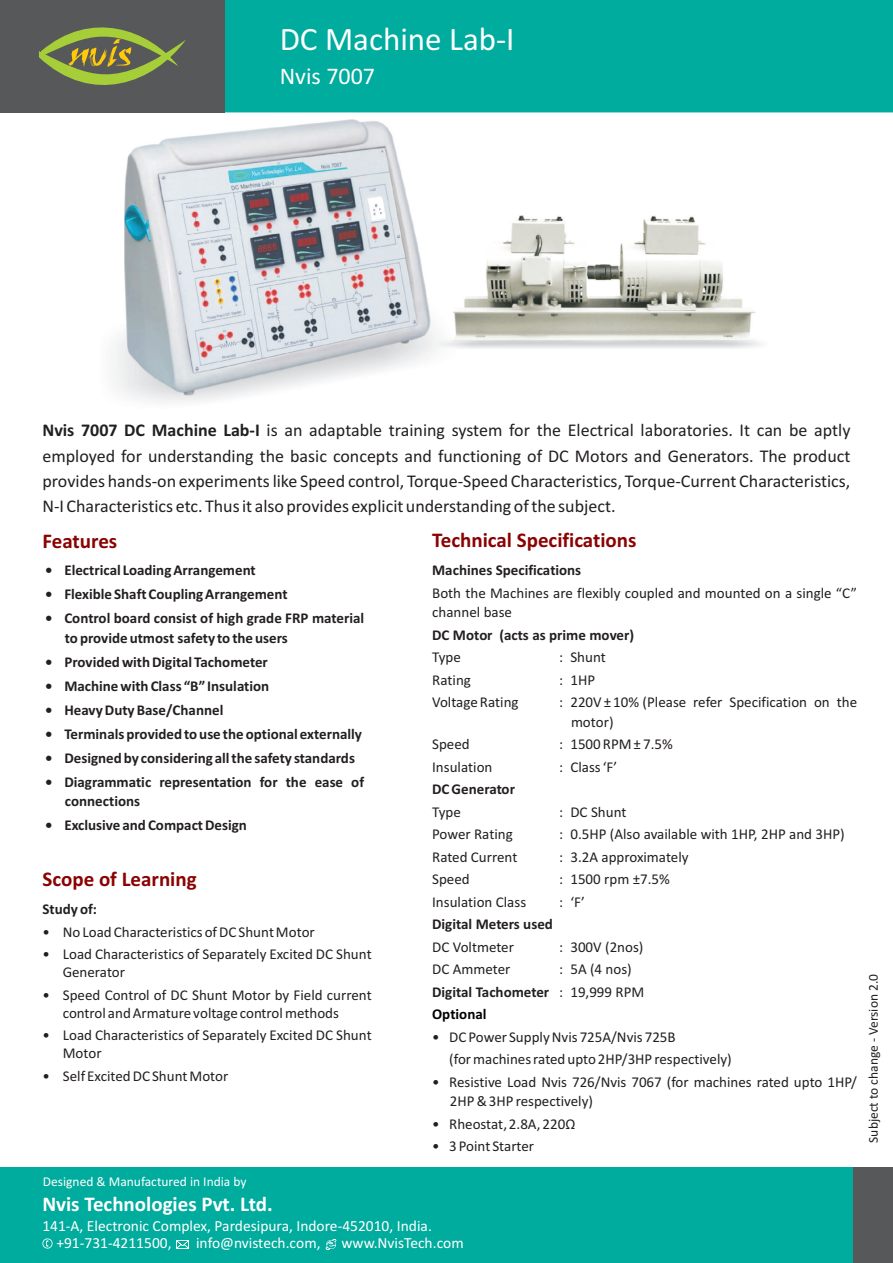
<style>
.page{position:relative;width:893px;height:1263px;background:#fff}
.page>*{position:absolute;margin:0;border:0;box-sizing:border-box;transform-origin:0 0}
.t1{font:33px "Calibri";color:#fff}
.t2{font:24px "Calibri";color:#fff}
.t3{font:700 21px "Calibri";color:#8b0202}
.t4{font:700 21px "Calibri";color:#fff}
.t5{font:18px/25.2px "Calibri";color:#231f20;text-align:justify}
.t6{font:15.45px/17px "Calibri";color:#fff}
.t7{font:15px/18px "Calibri";color:#231f20}
.t8{font:700 15px/19.5px "Calibri";color:#231f20}
.t9{font:700 15px "Calibri";color:#000}
.t10{font:13.5px "Calibri";color:#fff}
.t11{font:13.5px "Calibri";color:#231f20}
.s1{font-weight:700}
</style>
<div class="page">
<div style="left:225px;top:0;width:668px;height:112px;background:#00ac9d"></div>
<div style="left:0;top:0;width:225px;height:112px;background:#57585a"></div>
<svg style="left:39px;top:27px;width:147px;height:58px"></svg>
<div style="left:0;top:1167px;width:854px;height:96px;background:#00ac9d"></div>
<div style="left:854px;top:1167px;width:39px;height:96px;background:#57585a"></div>
<svg style="left:326px;top:1239px;width:10px;height:11px"></svg>
<svg style="left:42px;top:1238px;width:11px;height:10px"></svg>
<img style="left:124px;top:119px;width:306px;height:276px">
<img style="left:453px;top:215px;width:302px;height:127px">
<svg style="left:176px;top:1240px;width:13px;height:9px"></svg>
<h1 class="t1" style="left:280px;top:25px;width:236px">DC Machine Lab-I</h1>
<h2 class="t2" style="left:280px;top:66px;width:97px">Nvis 7007</h2>
<p class="t5" style="left:43px;top:419px;width:809px"><span class="s1">Nvis 7007 DC Machine Lab-I</span> is an adaptable training system for the Electrical laboratories. It can be aptly employed for understanding the basic concepts and functioning of DC Motors and Generators. The product provides hands-on experiments like Speed control, Torque-Speed Characteristics, Torque-Current Characteristics, N-I Characteristics etc. Thus it also provides explicit understanding of the subject.</p>
<h3 class="t3" style="left:43px;top:532px;width:76px">Features</h3>
<p class="t8" style="left:45px;top:562px;width:212px">• Electrical Loading Arrangement</p>
<p class="t8" style="left:45px;top:586px;width:244px">• Flexible Shaft Coupling Arrangement</p>
<p class="t8" style="left:65px;top:610px;width:301px;text-indent:-20px">• Control board consist of high grade FRP material to provide utmost safety to the users</p>
<p class="t8" style="left:45px;top:653px;width:224px">• Provided with Digital Tachometer</p>
<p class="t8" style="left:45px;top:677px;width:226px">• Machine with Class “B” Insulation</p>
<p class="t8" style="left:45px;top:701px;width:180px">• Heavy Duty Base/Channel</p>
<p class="t8" style="left:45px;top:725px;width:318px">• Terminals provided to use the optional externally</p>
<p class="t8" style="left:45px;top:749px;width:311px">• Designed by considering all the safety standards</p>
<p class="t8" style="left:65px;top:773px;width:301px;text-indent:-20px">• Diagrammatic representation for the ease of connections</p>
<p class="t8" style="left:45px;top:817px;width:203px">• Exclusive and Compact Design</p>
<h3 class="t3" style="left:43px;top:870px;width:156px">Scope of Learning</h3>
<p class="t8" style="left:43px;top:900px;width:56px">Study of:</p>
<p class="t7" style="left:43px;top:924px;width:9px">•</p>
<p class="t7" style="left:63px;top:946px;width:311px;text-indent:-20px">• Load Characteristics of Separately Excited DC Shunt<br>Generator</p>
<p class="t7" style="left:63px;top:987px;width:311px;text-indent:-20px">• Speed Control of DC Shunt Motor by Field current control and Armature voltage control methods</p>
<p class="t7" style="left:63px;top:1027px;width:311px;text-indent:-20px">• Load Characteristics of Separately Excited DC Shunt<br>Motor</p>
<p class="t7" style="left:43px;top:1068px;width:187px">• Self Excited DC Shunt Motor</p>
<p class="t7" style="left:63px;top:924px;width:253px">No Load Characteristics of DC Shunt Motor</p>
<p class="t10" style="left:43px;top:1175px;width:205px">Designed &amp; Manufactured in India by</p>
<h3 class="t3" style="left:432px;top:531px;width:206px">Technical Specifications</h3>
<p class="t8" style="left:432px;top:562px;width:151px">Machines Specifications</p>
<p class="t7" style="left:432px;top:584px;width:426px;line-height:19.5px">Both the Machines are flexibly coupled and mounted on a single “C” channel base</p>
<p class="t8" style="left:432px;top:626px;width:203px">DC Motor (acts as prime mover)</p>
<p class="t7" style="left:432px;top:650px;width:30px">Type</p>
<p class="t7" style="left:559px;top:650px;width:48px">: Shunt</p>
<p class="t7" style="left:432px;top:672px;width:40px">Rating</p>
<p class="t7" style="left:559px;top:672px;width:37px">: 1HP</p>
<p class="t7" style="left:432px;top:695px;width:88px">Voltage Rating</p>
<p class="t7" style="left:571px;top:694px;width:288px;line-height:19.5px;text-indent:-12px">: 220V ± 10% (Please refer Specification on the motor)</p>
<p class="t7" style="left:432px;top:737px;width:39px">Speed</p>
<p class="t7" style="left:559px;top:737px;width:115px">: 1500 RPM ± 7.5%</p>
<p class="t7" style="left:432px;top:759px;width:62px">Insulation</p>
<p class="t7" style="left:559px;top:759px;width:60px">: Class ‘F’</p>
<p class="t8" style="left:432px;top:781px;width:84px">DC Generator</p>
<p class="t7" style="left:432px;top:804px;width:30px">Type</p>
<p class="t7" style="left:559px;top:804px;width:69px">: DC Shunt</p>
<p class="t7" style="left:432px;top:827px;width:82px">Power Rating</p>
<p class="t7" style="left:559px;top:827px;width:287px">: 0.5HP (Also available with 1HP, 2HP and 3HP)</p>
<p class="t7" style="left:432px;top:849px;width:87px">Rated Current</p>
<p class="t7" style="left:559px;top:849px;width:131px">: 3.2A approximately</p>
<p class="t7" style="left:432px;top:872px;width:39px">Speed</p>
<p class="t7" style="left:559px;top:872px;width:112px">: 1500 rpm ±7.5%</p>
<p class="t7" style="left:432px;top:894px;width:96px">Insulation Class</p>
<p class="t7" style="left:559px;top:894px;width:27px">: ‘F’</p>
<p class="t8" style="left:432px;top:916px;width:122px">Digital Meters used</p>
<p class="t7" style="left:432px;top:939px;width:83px">DC Voltmeter</p>
<p class="t7" style="left:559px;top:939px;width:86px">: 300V (2nos)</p>
<p class="t7" style="left:432px;top:962px;width:80px">DC Ammeter</p>
<p class="t7" style="left:432px;top:959px;width:214px;line-height:22.5px;text-indent:127px">: 5A (4 nos)<br><span class="s1">Digital Tachometer</span> : 19,999 RPM</p>
<p class="t7" style="left:449px;top:1027px;width:284px;line-height:22.5px;text-indent:-17px">• DC Power Supply Nvis 725A/Nvis 725B<br>(for machines rated upto 2HP/3HP respectively)</p>
<p class="t7" style="left:450px;top:1073px;width:409px;line-height:19.5px;text-indent:-18px">• Resistive Load Nvis 726/Nvis 7067 (for machines rated upto 1HP/<br>2HP &amp; 3HP respectively)</p>
<p class="t7" style="left:432px;top:1116px;width:145px">• Rheostat, 2.8A, 220Ù</p>
<p class="t7" style="left:432px;top:1139px;width:103px">• 3 Point Starter</p>
<p class="t9" style="left:432px;top:1008px;width:56px">Optional</p>
<h3 class="t4" style="left:42px;top:1195px;width:232px">Nvis Technologies Pvt. Ltd.</h3>
<p class="t6" style="left:56px;top:1218px;width:377px;text-indent:-14px">141-A, Electronic Complex, Pardesipura, Indore-452010, India. +91-731-4211500,</p>
<p class="t6" style="left:196px;top:1235px;width:126px">info@nvistech.com,</p>
<p class="t6" style="left:342px;top:1235px;width:124px">www.NvisTech.com</p>
<p class="t11" style="left:868px;top:1143px;width:170px;rotate:-90deg">Subject to change - Version 2.0</p>
</div>
